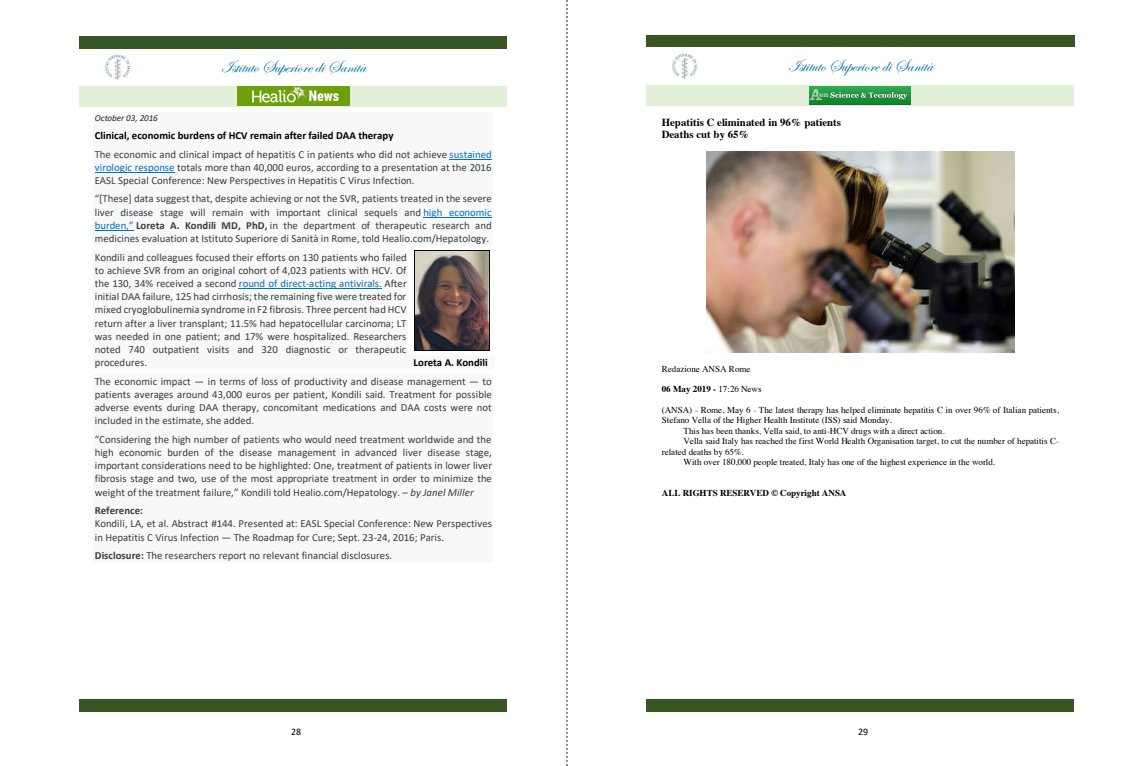
<style>
.page{position:relative;width:1134px;height:766px;background:#fff}
.page>*{position:absolute;margin:0;border:0;box-sizing:border-box;transform-origin:0 0}
.t1{font:17.9px "Edwardian Script ITC";color:#069}
.t2{font:10.8px/13.2px "Calibri";color:#373d3f;text-align:justify}
.t3{font:700 10.8px/12.3px "Times";color:#000}
.t4{font:700 10.8px "Calibri";letter-spacing:-.005em;color:#000}
.t5{font:700 10.8px "Calibri";color:#373d3f}
.t6{font:9.9px "Calibri";color:#000}
.t7{font:9.1px "Times";color:#000}
.t8{font:700 9.1px "Times";color:#000}
.t9{font:italic 9.1px "Calibri";letter-spacing:-.005em;color:#212529}
.s1{font-weight:700;color:#000}
.s2{color:#006fc6}
.s3{font-weight:700}
.s4{font-style:italic}
.s5{font-weight:400}
</style>
<div class="page">
<div style="left:80px;top:86px;width:427px;height:21px;background:#e2efd9"></div>
<div style="left:93px;top:112px;width:400px;height:11px;background:#f8f8f8"></div>
<div style="left:93px;top:123px;width:400px;height:19px;background:#f8f8f8"></div>
<div style="left:93px;top:142px;width:400px;height:18px;background:#f8f8f8"></div>
<hr style="left:449px;top:159px;width:43px;height:1px;background:#006fc6">
<div style="left:93px;top:160px;width:400px;height:13px;background:#f8f8f8"></div>
<hr style="left:95px;top:172px;width:80px;height:1px;background:#006fc6">
<div style="left:93px;top:173px;width:400px;height:14px;background:#f8f8f8"></div>
<div style="left:93px;top:187px;width:400px;height:18px;background:#f8f8f8"></div>
<div style="left:93px;top:205px;width:400px;height:13px;background:#f8f8f8"></div>
<hr style="left:423px;top:217px;width:69px;height:1px;background:#006fc6">
<div style="left:93px;top:218px;width:400px;height:13px;background:#f8f8f8"></div>
<hr style="left:95px;top:230px;width:39px;height:1px;background:#006fc6">
<div style="left:93px;top:231px;width:400px;height:14px;background:#f8f8f8"></div>
<div style="left:93px;top:250px;width:315px;height:13px;background:#f8f8f8"></div>
<div style="left:93px;top:263px;width:315px;height:13px;background:#f8f8f8"></div>
<div style="left:93px;top:276px;width:315px;height:14px;background:#f8f8f8"></div>
<hr style="left:239px;top:288px;width:143px;height:1px;background:#006fc6">
<div style="left:93px;top:290px;width:315px;height:13px;background:#f8f8f8"></div>
<div style="left:93px;top:303px;width:315px;height:13px;background:#f8f8f8"></div>
<div style="left:93px;top:316px;width:315px;height:13px;background:#f8f8f8"></div>
<div style="left:93px;top:329px;width:315px;height:13px;background:#f8f8f8"></div>
<div style="left:93px;top:342px;width:315px;height:13px;background:#f8f8f8"></div>
<div style="left:93px;top:355px;width:402px;height:14px;background:#f8f8f8"></div>
<div style="left:93px;top:374px;width:400px;height:13px;background:#f8f8f8"></div>
<div style="left:93px;top:387px;width:400px;height:13px;background:#f8f8f8"></div>
<div style="left:93px;top:400px;width:400px;height:14px;background:#f8f8f8"></div>
<div style="left:93px;top:414px;width:400px;height:13px;background:#f8f8f8"></div>
<div style="left:93px;top:427px;width:400px;height:18px;background:#f8f8f8"></div>
<div style="left:93px;top:445px;width:400px;height:13px;background:#f8f8f8"></div>
<div style="left:93px;top:458px;width:400px;height:14px;background:#f8f8f8"></div>
<div style="left:93px;top:472px;width:400px;height:13px;background:#f8f8f8"></div>
<div style="left:93px;top:485px;width:400px;height:13px;background:#f8f8f8"></div>
<div style="left:93px;top:498px;width:400px;height:19px;background:#f8f8f8"></div>
<div style="left:93px;top:517px;width:400px;height:13px;background:#f8f8f8"></div>
<div style="left:93px;top:530px;width:400px;height:13px;background:#f8f8f8"></div>
<div style="left:93px;top:543px;width:400px;height:19px;background:#f8f8f8"></div>
<div style="left:80px;top:36px;width:427px;height:12px;background:#385623"></div>
<div style="left:80px;top:699px;width:427px;height:12px;background:#385623"></div>
<img style="left:106px;top:54px;width:24px;height:26px">
<img style="left:237px;top:87px;width:112px;height:18px">
<img style="left:415px;top:251px;width:75px;height:99px">
<svg style="left:647px;top:85px;width:427px;height:21px;background:#cde3c8"></svg>
<div style="left:652px;top:87px;width:417px;height:17px;background:#e2efd9"></div>
<div style="left:647px;top:699px;width:427px;height:12px;background:#385623"></div>
<img style="left:672px;top:53px;width:25px;height:26px">
<img style="left:810px;top:87px;width:101px;height:17px">
<img style="left:706px;top:151px;width:308px;height:201px">
<div style="left:646px;top:35px;width:428px;height:12px;background:#385623"></div>
<svg style="left:567px;top:0;width:1px;height:765px"></svg>
<h1 class="t1" style="left:221px;top:56px;width:146px">Istituto Superiore di Sanità</h1>
<p class="t9" style="left:95px;top:111px;width:65px">October 03, 2016</p>
<p class="t2" style="left:95px;top:126px;width:399px;line-height:18.6px"><span class="s1">Clinical, economic burdens of HCV remain after failed DAA therapy<br></span>The economic and clinical impact of hepatitis C in patients who did not achieve <span class="s2">sustained</span></p>
<p class="t2" style="left:95px;top:160px;width:398px"><span class="s2">virologic response</span> totals more than 40,000 euros, according to a presentation at the 2016<br>EASL Special Conference: New Perspectives in Hepatitis C Virus Infection.</p>
<p class="t2" style="left:95px;top:192px;width:399px">“[These] data suggest that, despite achieving or not the SVR, patients treated in the severe liver disease stage will remain with important clinical sequels and <span class="s2">high economic burden,”</span> <span class="s3">Loreta A. Kondili MD, PhD,</span> in the department of therapeutic research and medicines evaluation at Istituto Superiore di Sanità in Rome, told Healio.com/Hepatology.</p>
<p class="t2" style="left:95px;top:250px;width:314px">Kondili and colleagues focused their efforts on 130 patients who failed to achieve SVR from an original cohort of 4,023 patients with HCV. Of the 130, 34% received a second <span class="s2">round of direct-acting antivirals.</span> After initial DAA failure, 125 had cirrhosis; the remaining five were treated for mixed cryoglobulinemia syndrome in F2 fibrosis. Three percent had HCV return after a liver transplant; 11.5% had hepatocellular carcinoma; LT was needed in one patient; and 17% were hospitalized. Researchers noted 740 outpatient visits and 320 diagnostic or therapeutic procedures.</p>
<p class="t4" style="left:414px;top:355px;width:76px">Loreta A. Kondili</p>
<p class="t2" style="left:95px;top:374px;width:399px">The economic impact — in terms of loss of productivity and disease management — to patients averages around 43,000 euros per patient, Kondili said. Treatment for possible adverse events during DAA therapy, concomitant medications and DAA costs were not included in the estimate, she added.</p>
<p class="t2" style="left:95px;top:432px;width:399px">“Considering the high number of patients who would need treatment worldwide and the high economic burden of the disease management in advanced liver disease stage, important considerations need to be highlighted: One, treatment of patients in lower liver fibrosis stage and two, use of the most appropriate treatment in order to minimize the weight of the treatment failure,” Kondili told Healio.com/Hepatology. – <span class="s4">by Janel Miller</span></p>
<p class="t5" style="left:95px;top:503px;width:50px">Reference:</p>
<p class="t2" style="left:95px;top:516px;width:399px">Kondili, LA, et al. Abstract #144. Presented at: EASL Special Conference: New Perspectives in Hepatitis C Virus Infection — The Roadmap for Cure; Sept. 23-24, 2016; Paris.</p>
<p class="t2" style="left:95px;top:548px;width:299px"><span class="s3">Disclosure:</span> The researchers report no relevant financial disclosures.</p>
<p class="t6" style="left:291px;top:724px;width:12px">28</p>
<h1 class="t1" style="left:788px;top:56px;width:146px">Istituto Superiore di Sanità</h1>
<p class="t3" style="left:662px;top:115px;width:181px">Hepatitis C eliminated in 96% patients<br>Deaths cut by 65%</p>
<p class="t7" style="left:662px;top:360px;width:90px">Redazione ANSA Rome</p>
<p class="t8" style="left:662px;top:380px;width:101px">06 May 2019 - <span class="s5">17:26 News</span></p>
<p class="t7" style="left:662px;top:401px;width:399px">(ANSA) - Rome, May 6 - The latest therapy has helped eliminate hepatitis C in over 96% of Italian patients,</p>
<p class="t7" style="left:662px;top:411px;width:232px">Stefano Vella of the Higher Health Institute (ISS) said Monday.</p>
<p class="t7" style="left:683px;top:422px;width:263px">This has been thanks, Vella said, to anti-HCV drugs with a direct action.</p>
<p class="t7" style="left:683px;top:432px;width:377px">Vella said Italy has reached the first World Health Organisation target, to cut the number of hepatitis C-</p>
<p class="t7" style="left:662px;top:443px;width:83px">related deaths by 65%.</p>
<p class="t7" style="left:683px;top:453px;width:313px">With over 180,000 people treated, Italy has one of the highest experience in the world.</p>
<p class="t8" style="left:662px;top:484px;width:186px">ALL RIGHTS RESERVED © Copyright ANSA</p>
<p class="t6" style="left:858px;top:724px;width:12px">29</p>
</div>
